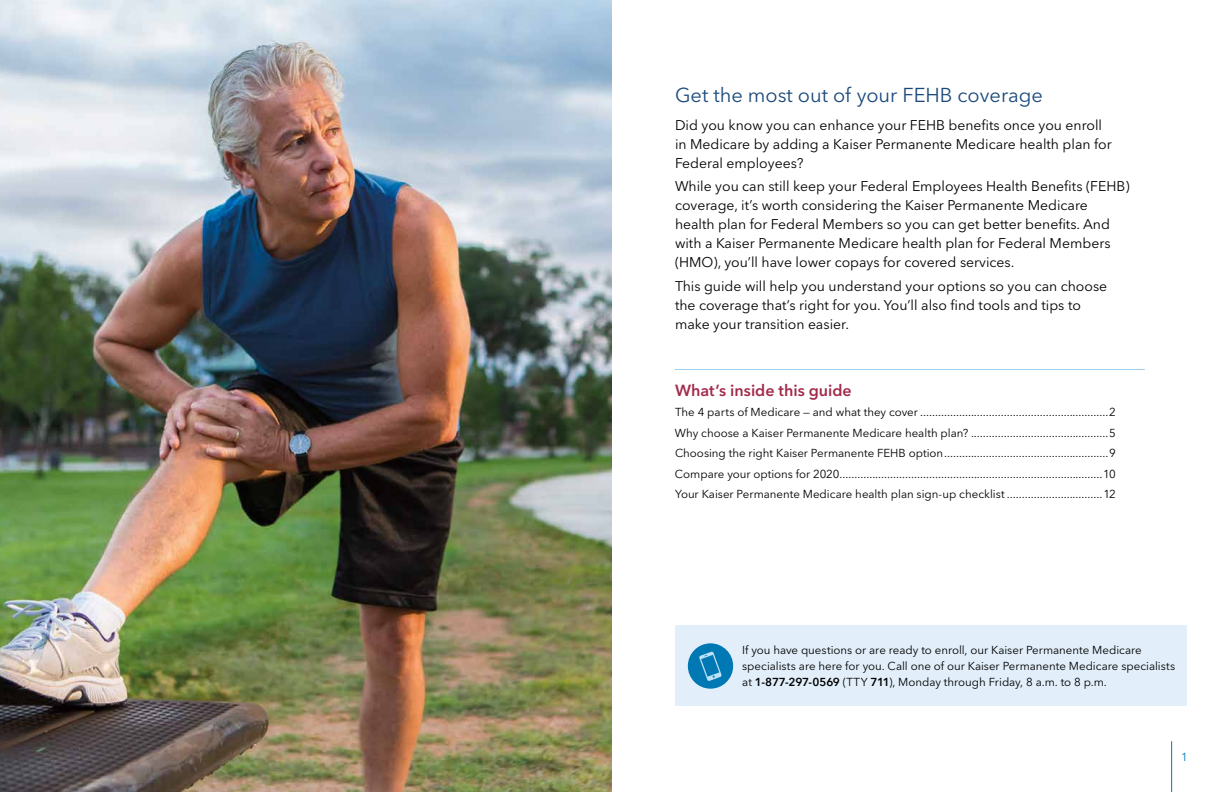
<style>
.page{position:relative;width:1224px;height:792px;background:#fff}
.page>*{position:absolute;margin:0;border:0;box-sizing:border-box;transform-origin:0 0}
.Subhead_20_25{font:20px "Avenir Next LT Pro";color:#1b497c}
.Subhead_16_21{font:600 16px "Avenir Next LT Pro";color:#a32b4c}
.Intro_14_19{font:14px/19px "Avenir Next LT Pro";color:#000}
.Body_11_5_16{font:11.5px/16px "Avenir Next LT Pro";letter-spacing:-.005em;color:#000}
.t1{font:11.5px "Avenir Next LT Pro";color:#0079b3}
.s1{font-weight:600}
</style>
<div class="page">
<hr style="left:1171px;top:742px;width:1px;height:50px;background:#0079b3">
<img style="left:0;top:0;width:612px;height:792px">
<hr style="left:675px;top:369px;width:470px;height:1px;background:#9ccef0">
<div style="left:675px;top:626px;width:512px;height:80px;background:#e2effb"></div>
<div style="left:688px;top:643px;width:45px;height:46px;background:#0078b3;border-radius:50%"></div>
<svg style="left:699px;top:651px;width:23px;height:30px"></svg>
<p class="Subhead_20_25" style="left:675px;top:83px;width:369px">Get the most out of your FEHB coverage</p>
<p class="Intro_14_19" style="left:675px;top:115px;width:438px">Did you know you can enhance your FEHB benefits once you enroll in Medicare by adding a Kaiser Permanente Medicare health plan for<br>Federal employees?</p>
<p class="Intro_14_19" style="left:675px;top:177px;width:456px">While you can still keep your Federal Employees Health Benefits (FEHB) coverage, it’s worth considering the Kaiser Permanente Medicare health plan for Federal Members so you can get better benefits. And with a Kaiser Permanente Medicare health plan for Federal Members (HMO), you’ll have lower copays for covered services.</p>
<p class="Intro_14_19" style="left:675px;top:276px;width:434px">This guide will help you understand your options so you can choose the coverage that’s right for you. You’ll also find tools and tips to make your transition easier.</p>
<p class="Subhead_16_21" style="left:675px;top:380px;width:178px">What’s inside this guide</p>
<p class="Body_11_5_16" style="left:675px;top:404px;width:443px">The 4 parts of Medicare — and what they cover ...............................................................2</p>
<p class="Body_11_5_16" style="left:675px;top:425px;width:443px">Why choose a Kaiser Permanente Medicare health plan? ..............................................5</p>
<p class="Body_11_5_16" style="left:675px;top:445px;width:443px">Choosing the right Kaiser Permanente FEHB option.......................................................9</p>
<p class="Body_11_5_16" style="left:675px;top:466px;width:442px">Compare your options for 2020........................................................................................10</p>
<p class="Body_11_5_16" style="left:675px;top:486px;width:442px">Your Kaiser Permanente Medicare health plan sign-up checklist ................................12</p>
<p class="Body_11_5_16" style="left:742px;top:642px;width:435px">If you have questions or are ready to enroll, our Kaiser Permanente Medicare specialists are here for you. Call one of our Kaiser Permanente Medicare specialists at <span class="s1">1-877-297-0569</span> (TTY <span class="s1">711</span>), Monday through Friday, 8 a.m. to 8 p.m.</p>
<p class="t1" style="left:1181px;top:750px;width:8px">1</p>
</div>
